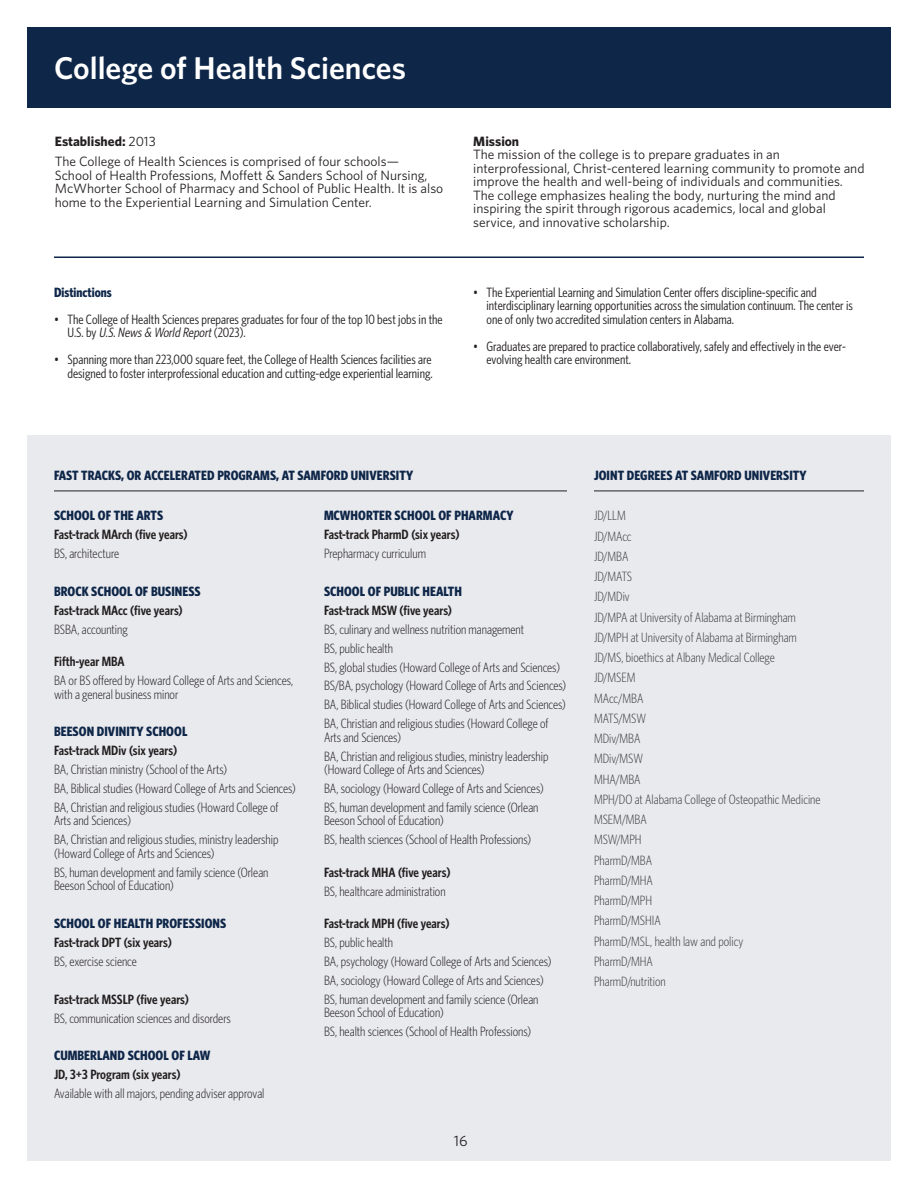
<style>
.page{position:relative;width:918px;height:1188px;background:#fff}
.page>*{position:absolute;margin:0;border:0;box-sizing:border-box;transform-origin:0 0}
.t1{font:600 31.5px "Whitney";color:#fff}
.t2{font:15px "Whitney";color:#231f20}
.t3{font:300 13.5px/13.5px "Whitney Condensed";color:#231f20}
.t4{font:13.5px/13.5px "Whitney Condensed";color:#231f20}
.t5{font:13.5px/13.5px "Whitney";color:#231f20}
.t6{font:300 13.5px "Whitney Condensed";color:#3e3e3f}
.t7{font:600 13.5px "Whitney Condensed";color:#231f20}
.t8{font:700 13.5px "Whitney Condensed";letter-spacing:.005em;color:#0e2648}
.t9{font:700 13.5px "Whitney";color:#231f20}
.s1{font-weight:400}
.s2{font-style:italic}
.s3{font-weight:700}
</style>
<div class="page">
<div style="left:27px;top:435px;width:864px;height:726px;background:#e9eaee"></div>
<div style="left:27px;top:27px;width:864px;height:81px;background:#0e2648"></div>
<hr style="left:54px;top:256px;width:810px;height:2px;background:#0e2648">
<hr style="left:54px;top:491px;width:513px;height:1px;background:#231f20">
<hr style="left:594px;top:491px;width:270px;height:1px;background:#231f20">
<p class="t1" style="left:54px;top:47px;width:354px">College of Health Sciences</p>
<p class="t9" style="left:55px;top:132px;width:103px">Established: <span class="s1">2013</span></p>
<p class="t5" style="left:55px;top:154px;width:390px">The College of Health Sciences is comprised of four schools—<br>School of Health Professions, Moffett &amp; Sanders School of Nursing, McWhorter School of Pharmacy and School of Public Health. It is also home to the Experiential Learning and Simulation Center.</p>
<p class="t8" style="left:54px;top:284px;width:59px">Distinctions</p>
<p class="t4" style="left:68px;top:312px;width:377px;text-indent:-14px">• The College of Health Sciences prepares graduates for four of the top 10 best jobs in the<br>U . S . b y <span class="s2">U.S.News&amp; World Report</span>( 2 0 2 3 ) .</p>
<p class="t4" style="left:54px;top:353px;width:380px;text-align:right">• Spanning more than 223,000 square feet, the College of Health Sciences facilities are designed to foster interprofessional education and cutting-edge experiential learning.</p>
<p class="t5" style="left:473px;top:134px;width:393px"><span class="s3">Mission<br></span>The mission of the college is to prepare graduates in an interprofessional, Christ-centered learning community to promote and improve the health and well-being of individuals and communities.<br>The college emphasizes healing the body, nurturing the mind and inspiring the spirit through rigorous academics, local and global service, and innovative scholarship.</p>
<p class="t4" style="left:487px;top:285px;width:368px;text-indent:-14px">• The Experiential Learning and Simulation Center offers discipline-specific and interdisciplinary learning opportunities across the simulation continuum. The center is one of only two accredited simulation centers in Alabama.</p>
<p class="t4" style="left:487px;top:339px;width:361px;text-indent:-14px">• Graduates are prepared to practice collaboratively, safely and effectively in the ever&shy;evolving health care environment.</p>
<p class="t8" style="left:54px;top:467px;width:361px">FAST TRACKS, OR ACCELERATED PROGRAMS, AT SAMFORD UNIVERSITY</p>
<p class="t8" style="left:594px;top:467px;width:214px">JOINT DEGREES AT SAMFORD UNIVERSITY</p>
<p class="t8" style="left:54px;top:507px;width:111px">SCHOOL OF THE ARTS</p>
<p class="t7" style="left:54px;top:526px;width:135px">Fast-track MArch (five years)</p>
<p class="t3" style="left:54px;top:546px;width:67px">BS, architecture</p>
<p class="t8" style="left:54px;top:583px;width:148px">BROCK SCHOOL OF BUSINESS</p>
<p class="t7" style="left:54px;top:602px;width:130px">Fast-track MAcc (five years)</p>
<p class="t3" style="left:54px;top:622px;width:75px">BSBA, accounting</p>
<p class="t7" style="left:54px;top:653px;width:72px">Fifth-year MBA</p>
<p class="t3" style="left:54px;top:673px;width:241px">BA or BS offered by Howard College of Arts and Sciences, with a general business minor</p>
<p class="t8" style="left:54px;top:723px;width:135px">BEESON DIVINITY SCHOOL</p>
<p class="t7" style="left:54px;top:742px;width:125px">Fast-track MDiv (six years)</p>
<p class="t3" style="left:54px;top:762px;width:175px">BA, Christian ministry (School of the Arts)</p>
<p class="t3" style="left:54px;top:781px;width:243px">BA, Biblical studies (Howard College of Arts and Sciences)</p>
<p class="t3" style="left:54px;top:800px;width:226px">BA, Christian and religious studies (Howard College of<br>Arts and Sciences)</p>
<p class="t3" style="left:54px;top:833px;width:226px">BA, Christian and religious studies, ministry leadership (Howard College of Arts and Sciences)</p>
<p class="t3" style="left:54px;top:865px;width:216px">BS, human development and family science (Orlean<br>Beeson School of Education)</p>
<p class="t8" style="left:54px;top:915px;width:174px">SCHOOL OF HEALTH PROFESSIONS</p>
<p class="t7" style="left:54px;top:934px;width:119px">Fast-track DPT (six years)</p>
<p class="t3" style="left:54px;top:954px;width:84px">BS, exercise science</p>
<p class="t7" style="left:54px;top:991px;width:136px">Fast-track MSSLP (five years)</p>
<p class="t3" style="left:54px;top:1011px;width:178px">BS, communication sciences and disorders</p>
<p class="t8" style="left:54px;top:1047px;width:158px">CUMBERLAND SCHOOL OF LAW</p>
<p class="t7" style="left:54px;top:1066px;width:128px">JD, 3+3 Program (six years)</p>
<p class="t3" style="left:54px;top:1086px;width:212px">Available with all majors, pending adviser approval</p>
<p class="t8" style="left:324px;top:507px;width:191px">MCWHORTER SCHOOL OF PHARMACY</p>
<p class="t7" style="left:324px;top:526px;width:137px">Fast-track PharmD (six years)</p>
<p class="t3" style="left:324px;top:546px;width:104px">Prepharmacy curriculum</p>
<p class="t8" style="left:324px;top:583px;width:140px">SCHOOL OF PUBLIC HEALTH</p>
<p class="t7" style="left:324px;top:602px;width:130px">Fast-track MSW (five years)</p>
<p class="t3" style="left:324px;top:622px;width:202px">BS, culinary and wellness nutrition management</p>
<p class="t3" style="left:324px;top:641px;width:71px">BS, public health</p>
<p class="t3" style="left:324px;top:660px;width:238px">BS, global studies (Howard College of Arts and Sciences)</p>
<p class="t3" style="left:324px;top:679px;width:244px">BS/BA, psychology (Howard College of Arts and Sciences)</p>
<p class="t3" style="left:324px;top:698px;width:243px">BA, Biblical studies (Howard College of Arts and Sciences)</p>
<p class="t3" style="left:324px;top:717px;width:226px">BA, Christian and religious studies (Howard College of<br>Arts and Sciences)</p>
<p class="t3" style="left:324px;top:749px;width:226px">BA, Christian and religious studies, ministry leadership (Howard College of Arts and Sciences)</p>
<p class="t3" style="left:324px;top:781px;width:221px">BA, sociology (Howard College of Arts and Sciences)</p>
<p class="t3" style="left:324px;top:800px;width:216px">BS, human development and family science (Orlean<br>Beeson School of Education)</p>
<p class="t3" style="left:324px;top:833px;width:209px">BS, health sciences (School of Health Professions)</p>
<p class="t7" style="left:324px;top:864px;width:128px">Fast-track MHA (five years)</p>
<p class="t3" style="left:324px;top:884px;width:123px">BS, healthcare administration</p>
<p class="t7" style="left:324px;top:915px;width:127px">Fast-track MPH (five years)</p>
<p class="t3" style="left:324px;top:935px;width:71px">BS, public health</p>
<p class="t3" style="left:324px;top:954px;width:229px">BA, psychology (Howard College of Arts and Sciences)</p>
<p class="t3" style="left:324px;top:973px;width:221px">BA, sociology (Howard College of Arts and Sciences)</p>
<p class="t3" style="left:324px;top:992px;width:216px">BS, human development and family science (Orlean<br>Beeson School of Education)</p>
<p class="t3" style="left:324px;top:1024px;width:209px">BS, health sciences (School of Health Professions)</p>
<p class="t6" style="left:594px;top:508px;width:33px">JD/LLM</p>
<p class="t6" style="left:594px;top:528px;width:39px">JD/MAcc</p>
<p class="t6" style="left:594px;top:548px;width:36px">JD/MBA</p>
<p class="t6" style="left:594px;top:569px;width:40px">JD/MATS</p>
<p class="t6" style="left:594px;top:589px;width:37px">JD/MDiv</p>
<p class="t6" style="left:594px;top:609px;width:203px">JD/MPA at University of Alabama at Birmingham</p>
<p class="t6" style="left:594px;top:629px;width:204px">JD/MPH at University of Alabama at Birmingham</p>
<p class="t6" style="left:594px;top:650px;width:182px">JD/MS, bioethics at Albany Medical College</p>
<p class="t6" style="left:594px;top:670px;width:43px">JD/MSEM</p>
<p class="t6" style="left:594px;top:690px;width:51px">MAcc/MBA</p>
<p class="t6" style="left:594px;top:710px;width:54px">MATS/MSW</p>
<p class="t6" style="left:594px;top:731px;width:48px">MDiv/MBA</p>
<p class="t6" style="left:594px;top:751px;width:51px">MDiv/MSW</p>
<p class="t6" style="left:594px;top:771px;width:48px">MHA/MBA</p>
<p class="t6" style="left:594px;top:791px;width:228px">MPH/DO at Alabama College of Osteopathic Medicine</p>
<p class="t6" style="left:594px;top:812px;width:54px">MSEM/MBA</p>
<p class="t6" style="left:594px;top:832px;width:49px">MSW/MPH</p>
<p class="t6" style="left:594px;top:852px;width:60px">PharmD/MBA</p>
<p class="t6" style="left:594px;top:872px;width:61px">PharmD/MHA</p>
<p class="t6" style="left:594px;top:893px;width:60px">PharmD/MPH</p>
<p class="t6" style="left:594px;top:913px;width:68px">PharmD/MSHIA</p>
<p class="t6" style="left:594px;top:933px;width:151px">PharmD/MSL, health law and policy</p>
<p class="t6" style="left:594px;top:953px;width:61px">PharmD/MHA</p>
<p class="t6" style="left:594px;top:974px;width:73px">PharmD/nutrition</p>
<p class="t2" style="left:454px;top:1131px;width:15px">16</p>
</div>
